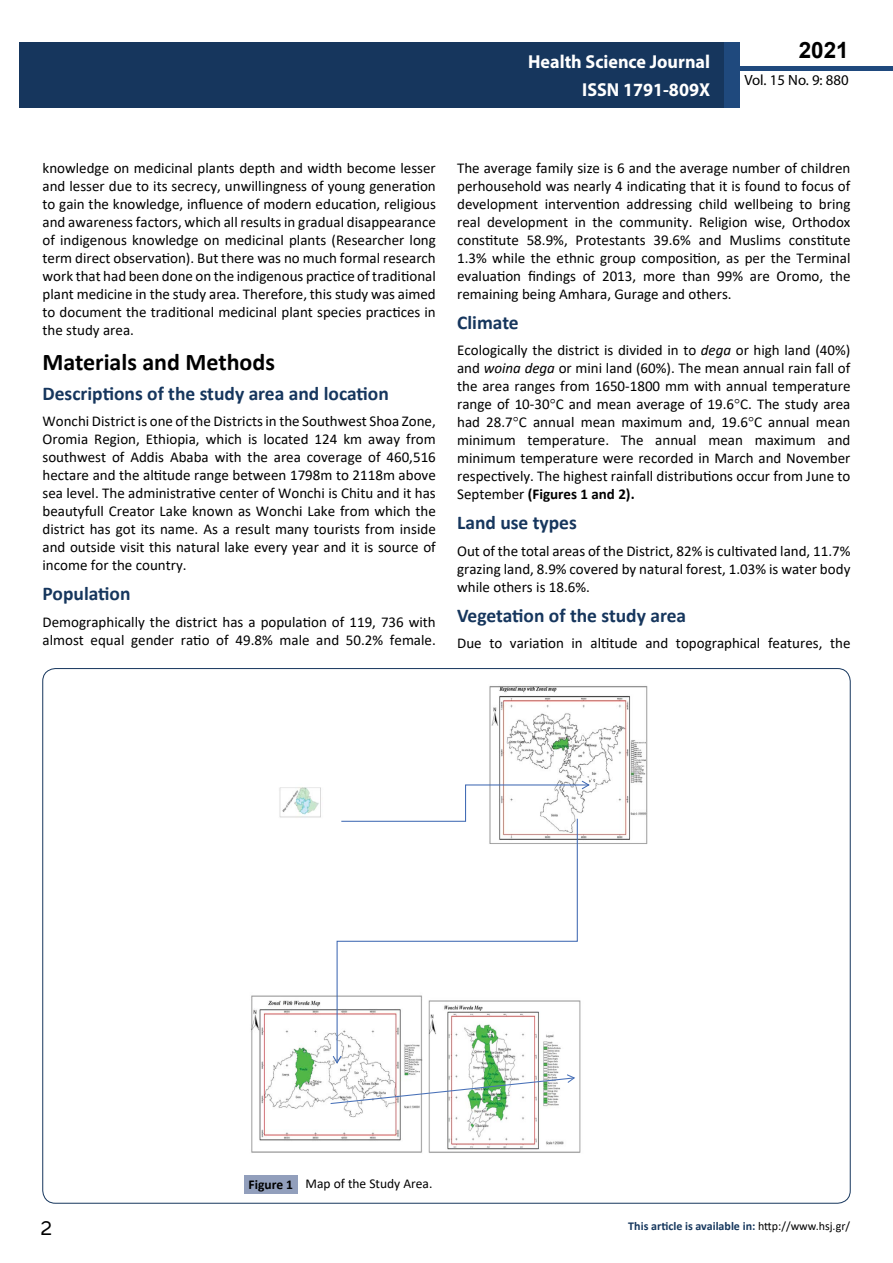
<style>
.page{position:relative;width:893px;height:1263px;background:#fff}
.page>*{position:absolute;margin:0;border:0;box-sizing:border-box;transform-origin:0 0}
.t1{font:25.5px "Tunga";color:#000}
.t2{font:700 24px "Calibri";color:#000}
.t3{font:700 22.5px "Arial";color:#000}
.t4{font:700 19.5px "Calibri";color:#16365d}
.t5{font:700 18.75px/27.2px "Myriad Pro";color:#fff;text-align:right;scale:.96 1}
.t6{font:15px/18px "Calibri";color:#000;text-align:justify}
.t7{font:14.85px "Myriad Pro";color:#000}
.t8{font:13.5px "Calibri";color:#000}
.t9{font:700 12px "Calibri";color:#16375d}
.s1{font-style:italic}
.s2{font-weight:700}
.s3{font-weight:400;color:#000}
</style>
<div class="page">
<div style="left:722px;top:66px;width:171px;height:5px;background:#1f497d"></div>
<div style="left:19px;top:42px;width:706px;height:66px;background:#16365d"></div>
<div style="left:725px;top:42px;width:15px;height:66px;background:#1f497d"></div>
<img style="left:279px;top:787px;width:42px;height:31px">
<img style="left:251px;top:995px;width:171px;height:158px">
<img style="left:428px;top:1000px;width:153px;height:153px">
<img style="left:489px;top:686px;width:159px;height:158px">
<svg style="left:465px;top:780px;width:126px;height:42px"></svg>
<svg style="left:336px;top:818px;width:242px;height:246px"></svg>
<svg style="left:332px;top:1055px;width:10px;height:10px"></svg>
<svg style="left:329px;top:1073px;width:247px;height:32px"></svg>
<div style="left:244px;top:1175px;width:53px;height:18px;background:#929fbc"></div>
<p class="t5" style="left:528px;top:48px;width:191px">Health Science Journal<br>ISSN 1791-809X</p>
<h3 class="t3" style="left:799px;top:35px;width:52px">2021</h3>
<p class="t7" style="left:744px;top:71px;width:106px">Vol. 15 No. 9: 880</p>
<p class="t6" style="left:43px;top:158px;width:395px">knowledge on medicinal plants depth and width become lesser and lesser due to its secrecy, unwillingness of young generation to gain the knowledge, influence of modern education, religious and awareness factors, which all results in gradual disappearance of indigenous knowledge on medicinal plants (Researcher long term direct observation). But there was no much formal research work that had been done on the indigenous practice of traditional plant medicine in the study area. Therefore, this study was aimed to document the traditional medicinal plant species practices in the study area.</p>
<h2 class="t2" style="left:43px;top:345px;width:234px">Materials and Methods</h2>
<h3 class="t4" style="left:43px;top:379px;width:348px">Descriptions of the study area and location</h3>
<p class="t6" style="left:43px;top:412px;width:395px">Wonchi District is one of the Districts in the Southwest Shoa Zone, Oromia Region, Ethiopia, which is located 124 km away from southwest of Addis Ababa with the area coverage of 460,516 hectare and the altitude range between 1798m to 2118m above sea level. The administrative center of Wonchi is Chitu and it has beautyfull Creator Lake known as Wonchi Lake from which the district has got its name. As a result many tourists from inside and outside visit this natural lake every year and it is source of income for the country.</p>
<h3 class="t4" style="left:43px;top:580px;width:90px">Population</h3>
<p class="t6" style="left:43px;top:612px;width:395px">Demographically the district has a population of 119, 736 with almost equal gender ratio of 49.8% male and 50.2% female.</p>
<p class="t6" style="left:457px;top:158px;width:395px">The average family size is 6 and the average number of children perhousehold was nearly 4 indicating that it is found to focus of development intervention addressing child wellbeing to bring real development in the community. Religion wise, Orthodox constitute 58.9%, Protestants 39.6% and Muslims constitute 1.3% while the ethnic group composition, as per the Terminal evaluation findings of 2013, more than 99% are Oromo, the remaining being Amhara, Gurage and others.</p>
<h3 class="t4" style="left:457px;top:309px;width:63px">Climate</h3>
<p class="t6" style="left:457px;top:341px;width:395px">Ecologically the district is divided in to <span class="s1">dega</span> or high land (40%) and <span class="s1">woina dega</span> or mini land (60%). The mean annual rain fall of the area ranges from 1650-1800 mm with annual temperature range of 10-30 C and mean average of 19.6 C. The study area had 28.7 C annual mean maximum and, 19.6 C annual mean minimum temperature. The annual mean maximum and minimum temperature were recorded in March and November respectively. The highest rainfall distributions occur from June to September <span class="s2">(Figures 1 and 2).</span></p>
<h3 class="t4" style="left:457px;top:509px;width:121px">Land use types</h3>
<p class="t6" style="left:457px;top:541px;width:395px">Out of the total areas of the District, 82% is cultivated land, 11.7% grazing land, 8.9% covered by natural forest, 1.03% is water body while others is 18.6%.</p>
<h3 class="t4" style="left:457px;top:601px;width:231px">Vegetation of the study area</h3>
<p class="t6" style="left:457px;top:634px;width:395px">Due to variation in altitude and topographical features, the</p>
<p class="t8" style="left:249px;top:1174px;width:185px"><span class="s2">Figure 1</span> Map of the Study Area.</p>
<h1 class="t1" style="left:41px;top:1211px;width:13px">2</h1>
<p class="t9" style="left:628px;top:1217px;width:223px">This article is available in: <span class="s3">http://www.hsj.gr/</span></p>
</div>
